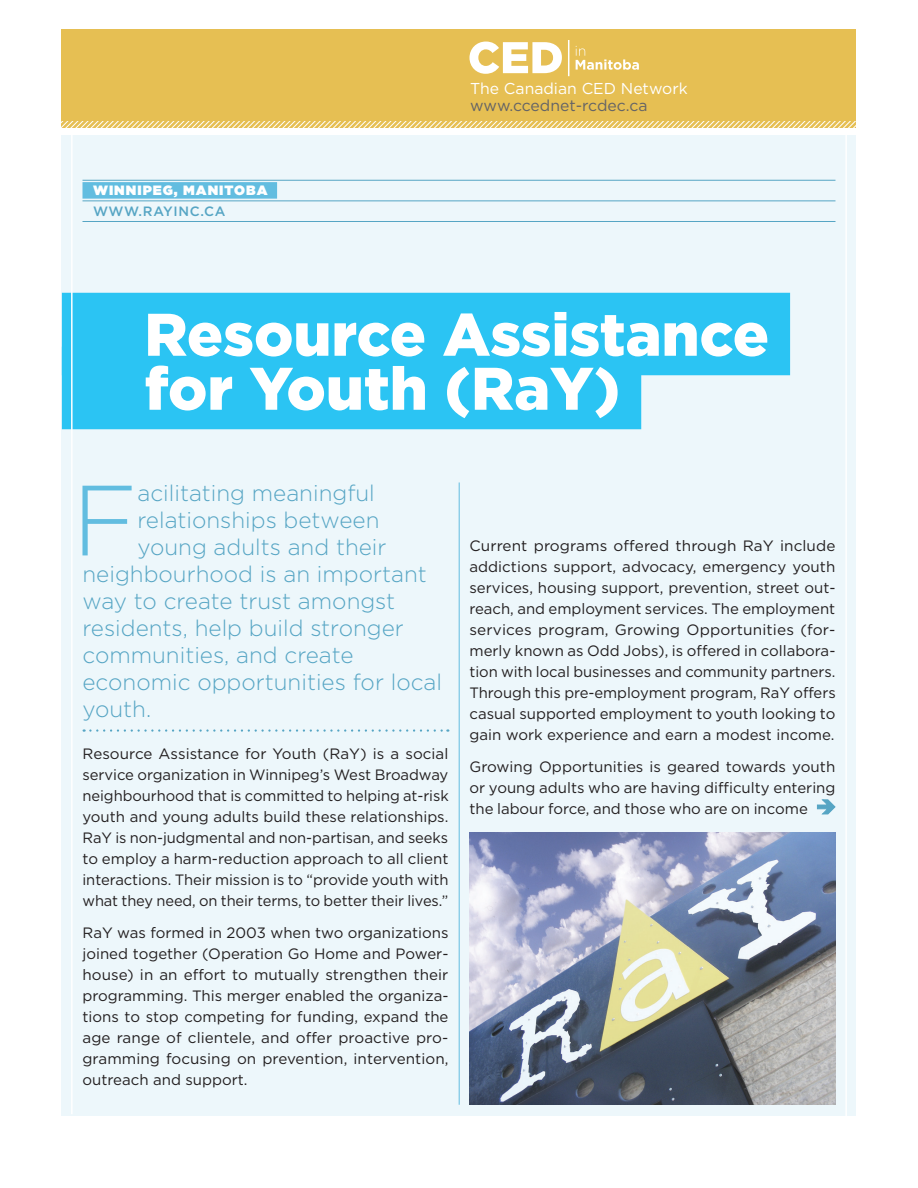
<style>
.page{position:relative;width:918px;height:1188px;background:#fff}
.page>*{position:absolute;margin:0;border:0;box-sizing:border-box;transform-origin:0 0}
.Opening_paragraph{font:300 99.6px "Gotham HTF";color:#62bde0}
.Organization_name{font:900 60px "Gotham HTF";color:#fff}
.Opening_paragraph-2{font:300 22.5px "Gotham HTF";color:#56a5c4}
.t1{font:15.75px "Gotham HTF";color:#fff}
.t2{font:15.75px "Gotham HTF";color:#636366}
.Body_text{font:15px/21px "Gotham HTF";color:#231f20;text-align:justify}
.Location{font:900 13.5px "Gotham HTF";letter-spacing:.075em;color:#fff}
.Contact_Info{font:500 13.5px "Gotham HTF";letter-spacing:.05em;color:#56a5c4}
</style>
<div class="page">
<div style="left:62px;top:135px;width:794px;height:981px;background:#edf7fb"></div>
<svg style="left:84px;top:729px;width:364px;height:3px"></svg>
<div style="left:82px;top:182px;width:195px;height:17px;background:#62bde0"></div>
<hr style="left:82px;top:180px;width:754px;height:1px;background:#56a5c4">
<hr style="left:82px;top:200px;width:754px;height:1px;background:#56a5c4">
<hr style="left:82px;top:221px;width:754px;height:1px;background:#56a5c4">
<svg style="left:817px;top:799px;width:19px;height:16px"></svg>
<hr style="left:459px;top:482px;width:1px;height:623px;background:#62bde0">
<img style="left:470px;top:832px;width:366px;height:273px">
<div style="left:62px;top:293px;width:728px;height:82px;background:#2bc4f3"></div>
<div style="left:62px;top:347px;width:579px;height:82px;background:#2bc4f3"></div>
<hr style="left:845px;top:30px;width:2px;height:1086px;background:#fff">
<hr style="left:71px;top:30px;width:2px;height:1084px;background:#fff">
<div style="left:62px;top:29px;width:794px;height:99px;background:#e6bf53"></div>
<svg style="left:62px;top:121px;width:794px;height:7px"></svg>
<svg style="left:470px;top:42px;width:92px;height:32px"></svg>
<hr style="left:568px;top:40px;width:1px;height:36px;background:#fff">
<svg style="left:576px;top:46px;width:63px;height:24px"></svg>
<p class="Location" style="left:93px;top:182px;width:176px">WINNIPEG, MANITOBA</p>
<p class="Contact_Info" style="left:93px;top:203px;width:134px">WWW.RAYINC.CA</p>
<p class="t1" style="left:470px;top:80px;width:219px">The Canadian CED Network</p>
<p class="t2" style="left:470px;top:96px;width:179px">www.ccednet-rcdec.ca</p>
<p class="Organization_name" style="left:144px;top:300px;width:626px">Resource Assistance</p>
<p class="Organization_name" style="left:144px;top:354px;width:477px">for Youth (RaY)</p>
<p class="Opening_paragraph" style="left:72px;top:466px;width:67px">F</p>
<p class="Opening_paragraph-2" style="left:137px;top:481px;width:239px">acilitating meaningful</p>
<p class="Opening_paragraph-2" style="left:137px;top:508px;width:244px">relationships between</p>
<p class="Opening_paragraph-2" style="left:137px;top:535px;width:251px">young adults and their</p>
<p class="Opening_paragraph-2" style="left:82px;top:562px;width:346px">neighbourhood is an important</p>
<p class="Opening_paragraph-2" style="left:82px;top:589px;width:314px">way to create trust amongst</p>
<p class="Opening_paragraph-2" style="left:82px;top:616px;width:323px">residents, help build stronger</p>
<p class="Opening_paragraph-2" style="left:82px;top:643px;width:273px">communities, and create</p>
<p class="Opening_paragraph-2" style="left:82px;top:670px;width:361px">economic opportunities for local</p>
<p class="Opening_paragraph-2" style="left:82px;top:697px;width:70px">youth.</p>
<p class="Body_text" style="left:82px;top:743px;width:368px">Resource Assistance for Youth (RaY) is a social service organization in Winnipeg’s West Broadway neighbourhood that is committed to helping at-risk youth and young adults build these relationships.<br>RaY is non-judgmental and non-partisan, and seeks to employ a harm-reduction approach to all client interactions. Their mission is to “provide youth with what they need, on their terms, to better their lives.”</p>
<p class="Body_text" style="left:82px;top:922px;width:368px">RaY was formed in 2003 when two organizations joined together (Operation Go Home and Power&shy;house) in an effort to mutually strengthen their programming. This merger enabled the organiza&shy;tions to stop competing for funding, expand the age range of clientele, and offer proactive pro&shy;gramming focusing on prevention, intervention, outreach and support.</p>
<p class="Body_text" style="left:470px;top:535px;width:368px">Current programs offered through RaY include addictions support, advocacy, emergency youth services, housing support, prevention, street out&shy;reach, and employment services. The employment services program, Growing Opportunities (for&shy;merly known as Odd Jobs), is offered in collabora&shy;tion with local businesses and community partners.<br>Through this pre-employment program, RaY offers casual supported employment to youth looking to gain work experience and earn a modest income.</p>
<p class="Body_text" style="left:470px;top:756px;width:368px">Growing Opportunities is geared towards youth or young adults who are having difficulty entering the labour force, and those who are on income</p>
</div>
